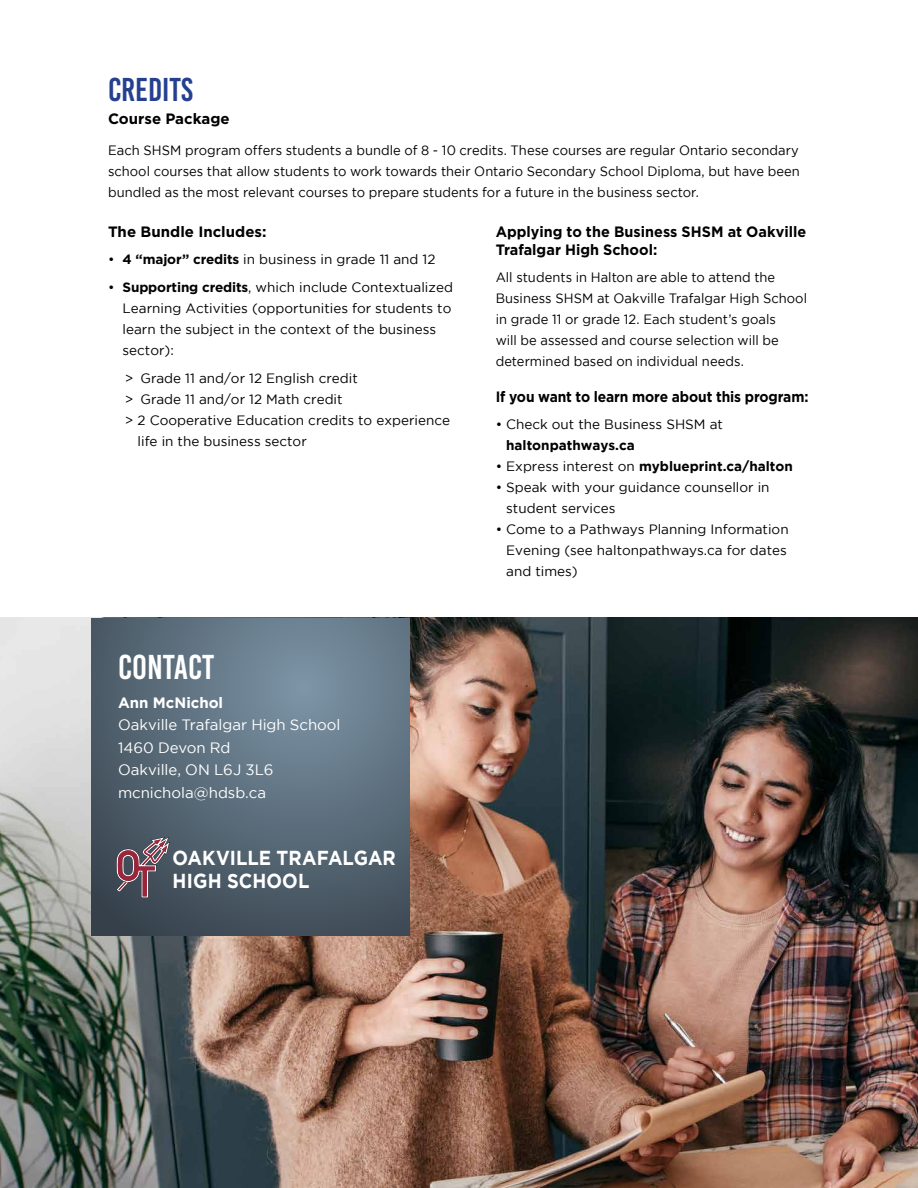
<style>
.page{position:relative;width:918px;height:1188px;background:#fff}
.page>*{position:absolute;margin:0;border:0;box-sizing:border-box;transform-origin:0 0}
.t1{font:34.5px "Bebas Kai";color:#fff}
.t2{font:33px "Bebas Kai";color:#25408f}
.t3{font:700 20.25px/22.2px "Gotham";color:#fff;scale:.91 1}
.t4{font:15px/22.5px "Gotham";color:#fff}
.t5{font:700 15px/18px "Gotham";color:#000;scale:.96 1}
.t6{font:700 15px "Gotham";color:#000;scale:.92 1}
.t7{font:700 15px "Gotham";color:#000}
.t8{font:700 15px "Gotham";color:#fff}
.t9{font:13.5px/21px "Gotham";color:#000}
.t10{font:13.5px/21px "Gotham";color:#000;text-align:justify;scale:.96 1}
.t11{font:700 13.5px "Gotham";color:#000}
.s1{font-weight:700}
.s2{font-weight:400}
</style>
<div class="page">
<img style="left:0;top:618px;width:918px;height:570px">
<svg style="left:91px;top:618px;width:319px;height:317px;background:#596b79"></svg>
<svg style="left:116px;top:837px;width:54px;height:61px;background:#6c5b67"></svg>
<h2 class="t2" style="left:108px;top:72px;width:86px">CREDITS</h2>
<p class="t7" style="left:108px;top:109px;width:123px">Course Package</p>
<p class="t10" style="left:108px;top:140px;width:722px">Each SHSM program offers students a bundle of 8 - 10 credits. These courses are regular Ontario secondary school courses that allow students to work towards their Ontario Secondary School Diploma, but have been bundled as the most relevant courses to prepare students for a future in the business sector.</p>
<p class="t7" style="left:108px;top:221px;width:160px">The Bundle Includes:</p>
<p class="t9" style="left:108px;top:249px;width:329px">• <span class="s1">4 “major” credits</span> in business in grade 11 and 12</p>
<p class="t9" style="left:123px;top:277px;width:332px;text-indent:-15px">• <span class="s1">Supporting credits</span>, which include Contextualized Learning Activities (opportunities for students to learn the subject in the context of the business sector):</p>
<p class="t9" style="left:125px;top:367px;width:234px">&gt; Grade 11 and/or 12 English credit</p>
<p class="t9" style="left:125px;top:388px;width:219px">&gt; Grade 11 and/or 12 Math credit</p>
<p class="t9" style="left:125px;top:409px;width:327px">&gt; 2 Cooperative Education credits to experience</p>
<p class="t9" style="left:138px;top:430px;width:171px">life in the business sector</p>
<h1 class="t1" style="left:118px;top:649px;width:98px">CONTACT</h1>
<p class="t8" style="left:118px;top:694px;width:107px">Ann McNichol</p>
<p class="t4" style="left:118px;top:713px;width:224px">Oakville Trafalgar High School<br>1460 Devon Rd<br>Oakville, ON L6J 3L6 mcnichola@hdsb.ca</p>
<h3 class="t3" style="left:173px;top:847px;width:247px">OAKVILLE TRAFALGAR<br>HIGH SCHOOL</h3>
<p class="t5" style="left:496px;top:222px;width:325px">Applying to the Business SHSM at Oakville<br>Trafalgar High School:</p>
<p class="t10" style="left:496px;top:267px;width:326px;text-align:left">All students in Halton are able to attend the Business SHSM at Oakville Trafalgar High School in grade 11 or grade 12. Each student’s goals<br>will be assessed and course selection will be determined based on individual needs.</p>
<p class="t6" style="left:496px;top:387px;width:342px">If you want to learn more about this program:</p>
<p class="t9" style="left:496px;top:414px;width:229px">• Check out the Business SHSM at</p>
<p class="t11" style="left:506px;top:438px;width:130px">haltonpathways.ca</p>
<p class="t11" style="left:496px;top:459px;width:299px"><span class="s2">• Express interest on</span> myblueprint.ca/halton</p>
<p class="t9" style="left:506px;top:477px;width:265px;text-indent:-11px">• Speak with your guidance counsellor in student services</p>
<p class="t9" style="left:506px;top:519px;width:284px;text-indent:-11px">• Come to a Pathways Planning Information<br>Evening (see haltonpathways.ca for dates and times)</p>
</div>
